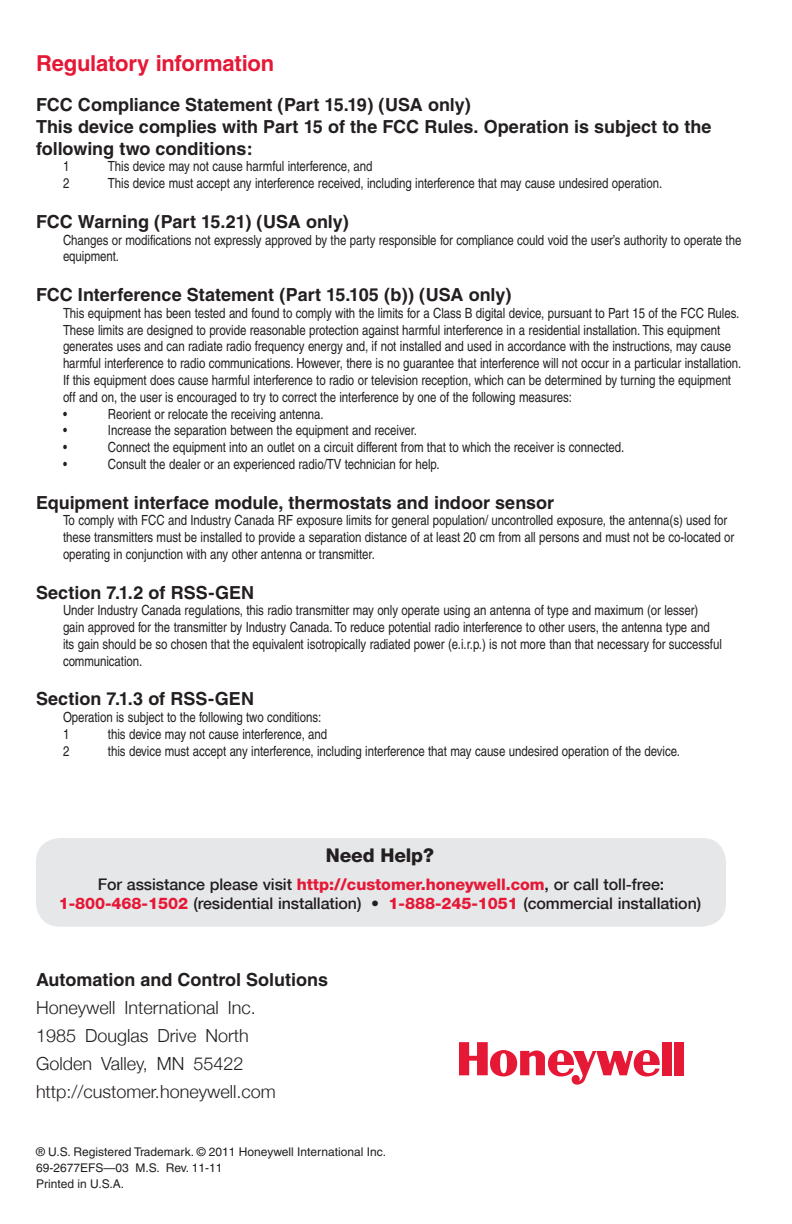
<style>
.page{position:relative;width:792px;height:1224px;background:#fff}
.page>*{position:absolute;margin:0;border:0;box-sizing:border-box;transform-origin:0 0}
.Header_Red{font:700 22px "Helvetica";letter-spacing:-.01em;color:#e51836}
.Box_Text_Header{font:800 19px "Helvetica Neue";letter-spacing:-.01em;color:#231f20}
.Sub-subhead{font:700 18px/22px "Helvetica";color:#231f20}
.t1{font:300 18px "Helvetica Neue";color:#231f20}
.Subhead{font:500 16px/19px "Helvetica Neue";letter-spacing:-.005em;color:#231f20;text-align:center}
.Captions{font:condensed 14px/16.8px "Helvetica";letter-spacing:-.005em;color:#231f20}
.Caption_Bullet{font:condensed 14px "Helvetica";letter-spacing:-.005em;color:#231f20}
.t2{font:12px "Helvetica";color:#231f20}
.s1{font-weight:800;color:#e51836}
</style>
<div class="page">
<div style="left:662px;top:1042px;width:9px;height:33px;background:#e51836"></div>
<div style="left:675px;top:1042px;width:9px;height:33px;background:#e51836"></div>
<svg style="left:459px;top:1042px;width:201px;height:43px"></svg>
<div style="left:36px;top:838px;width:690px;height:89px;background:#e6e7e9;border-radius:24px"></div>
<p class="Header_Red" style="left:36px;top:50px;width:240px">Regulatory information</p>
<p class="Sub-subhead" style="left:36px;top:93px;width:677px">FCC Compliance Statement (Part 15.19) (USA only)<br>This device complies with Part 15 of the FCC Rules. Operation is subject to the following two conditions:</p>
<p class="Caption_Bullet" style="left:63px;top:158px;width:8px">1</p>
<p class="Caption_Bullet" style="left:108px;top:158px;width:266px">This device may not cause harmful interference, and</p>
<p class="Caption_Bullet" style="left:63px;top:175px;width:8px">2</p>
<p class="Caption_Bullet" style="left:108px;top:175px;width:556px">This device must accept any interference received, including interference that may cause undesired operation.</p>
<p class="Sub-subhead" style="left:36px;top:210px;width:314px">FCC Warning (Part 15.21) (USA only)</p>
<p class="Captions" style="left:63px;top:231px;width:680px">Changes or modifications not expressly approved by the party responsible for compliance could void the user’s authority to operate the equipment.</p>
<p class="Sub-subhead" style="left:36px;top:283px;width:477px">FCC Interference Statement (Part 15.105 (b)) (USA only)</p>
<p class="Captions" style="left:63px;top:304px;width:680px">This equipment has been tested and found to comply with the limits for a Class B digital device, pursuant to Part 15 of the FCC Rules.<br>These limits are designed to provide reasonable protection against harmful interference in a residential installation. This equipment generates uses and can radiate radio frequency energy and, if not installed and used in accordance with the instructions, may cause harmful interference to radio communications. However, there is no guarantee that interference will not occur in a particular installation.<br>If this equipment does cause harmful interference to radio or television reception, which can be determined by turning the equipment off and on, the user is encouraged to try to correct the interference by one of the following measures:</p>
<p class="Caption_Bullet" style="left:63px;top:406px;width:6px">•</p>
<p class="Caption_Bullet" style="left:108px;top:406px;width:217px">Reorient or relocate the receiving antenna.</p>
<p class="Caption_Bullet" style="left:63px;top:422px;width:6px">•</p>
<p class="Caption_Bullet" style="left:108px;top:422px;width:311px">Increase the separation between the equipment and receiver.</p>
<p class="Caption_Bullet" style="left:63px;top:439px;width:6px">•</p>
<p class="Caption_Bullet" style="left:108px;top:439px;width:518px">Connect the equipment into an outlet on a circuit different from that to which the receiver is connected.</p>
<p class="Caption_Bullet" style="left:63px;top:456px;width:6px">•</p>
<p class="Caption_Bullet" style="left:108px;top:456px;width:333px">Consult the dealer or an experienced radio/TV technician for help.</p>
<p class="Sub-subhead" style="left:36px;top:491px;width:520px">Equipment interface module, thermostats and indoor sensor</p>
<p class="Captions" style="left:63px;top:512px;width:673px">To comply with FCC and Industry Canada RF exposure limits for general population/ uncontrolled exposure, the antenna(s) used for these transmitters must be installed to provide a separation distance of at least 20 cm from all persons and must not be co-located or operating in conjunction with any other antenna or transmitter.</p>
<p class="Sub-subhead" style="left:36px;top:581px;width:220px">Section 7.1.2 of RSS-GEN</p>
<p class="Captions" style="left:63px;top:602px;width:660px">Under Industry Canada regulations, this radio transmitter may only operate using an antenna of type and maximum (or lesser) gain approved for the transmitter by Industry Canada. To reduce potential radio interference to other users, the antenna type and its gain should be so chosen that the equivalent isotropically radiated power (e.i.r.p.) is not more than that necessary for successful communication.</p>
<p class="Sub-subhead" style="left:36px;top:688px;width:220px">Section 7.1.3 of RSS-GEN</p>
<p class="Captions" style="left:63px;top:709px;width:260px">Operation is subject to the following two conditions:</p>
<p class="Caption_Bullet" style="left:63px;top:726px;width:8px">1</p>
<p class="Caption_Bullet" style="left:108px;top:726px;width:221px">this device may not cause interference, and</p>
<p class="Caption_Bullet" style="left:63px;top:743px;width:8px">2</p>
<p class="Caption_Bullet" style="left:108px;top:743px;width:574px">this device must accept any interference, including interference that may cause undesired operation of the device.</p>
<p class="Box_Text_Header" style="left:326px;top:843px;width:110px">Need Help?</p>
<p class="Subhead" style="left:59px;top:874px;width:644px">For assistance please visit <span class="s1">http://customer.honeywell.com</span>, or call toll-free:<br><span class="s1">1-800-468-1502</span> (residential installation) • <span class="s1">1-888-245-1051</span> (commercial installation)</p>
<p class="Sub-subhead" style="left:36px;top:968px;width:294px">Automation and Control Solutions</p>
<p class="t1" style="left:36px;top:996px;width:221px">Honeywell International Inc.</p>
<p class="t1" style="left:36px;top:1024px;width:214px">1985 Douglas Drive North</p>
<p class="t1" style="left:36px;top:1052px;width:209px">Golden Valley, MN 55422</p>
<p class="t1" style="left:36px;top:1080px;width:241px">http://customer.honeywell.com</p>
<p class="t2" style="left:36px;top:1145px;width:352px">® U.S. Registered Trademark. © 2011 Honeywell International Inc.</p>
<p class="t2" style="left:36px;top:1161px;width:188px">69-2677EFS—03 M.S. Rev. 11-11</p>
<p class="t2" style="left:36px;top:1177px;width:90px">Printed in U.S.A.</p>
</div>
